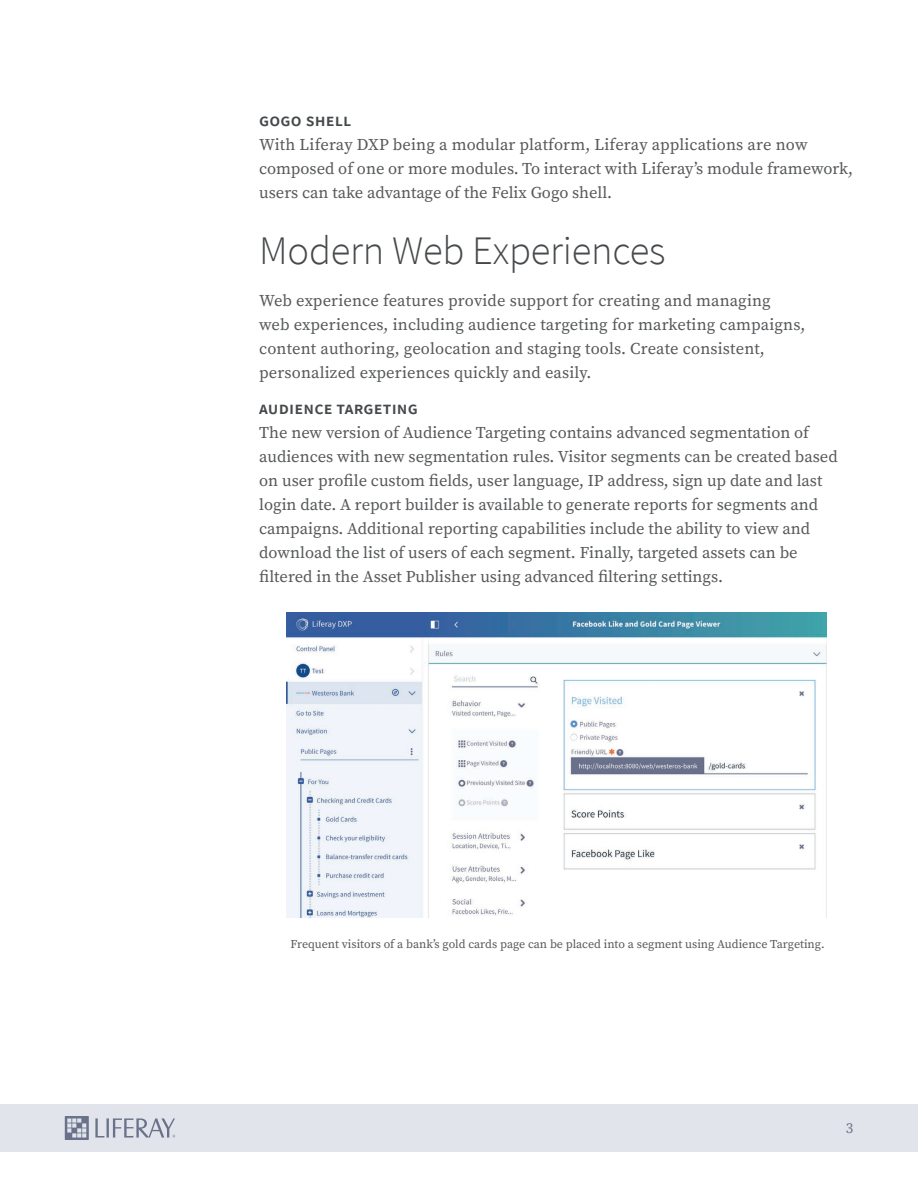
<style>
.page{position:relative;width:918px;height:1188px;background:#fff}
.page>*{position:absolute;margin:0;border:0;box-sizing:border-box;transform-origin:0 0}
.t1{font:300 40.5px "Source Sans Pro";letter-spacing:-.005em;color:#46494b}
.t2{font:600 18px "Source Sans Pro";letter-spacing:.01em;color:#46494b}
.t3{font:16.5px/24px "Source Serif Pro";color:#55585a}
.t4{font:15px "Source Serif Pro";color:#6a718b}
.t5{font:12px "Source Serif Pro";color:#55585a}
</style>
<div class="page">
<div style="left:0;top:1104px;width:918px;height:48px;background:#e1e4ea"></div>
<svg style="left:95px;top:1118px;width:80px;height:20px"></svg>
<svg style="left:65px;top:1116px;width:24px;height:24px"></svg>
<img style="left:287px;top:612px;width:539px;height:306px">
<p class="t2" style="left:259px;top:109px;width:94px">Gogo Shell</p>
<p class="t3" style="left:259px;top:133px;width:595px">With Liferay DXP being a modular platform, Liferay applications are now composed of one or more modules. To interact with Liferay’s module framework, users can take advantage of the Felix Gogo shell.</p>
<h1 class="t1" style="left:259px;top:226px;width:408px">Modern Web Experiences</h1>
<p class="t3" style="left:259px;top:289px;width:548px">Web experience features provide support for creating and managing web experiences, including audience targeting for marketing campaigns, content authoring, geolocation and staging tools. Create consistent, personalized experiences quickly and easily.</p>
<p class="t2" style="left:259px;top:397px;width:160px">Audience Targeting</p>
<p class="t3" style="left:259px;top:421px;width:580px">The new version of Audience Targeting contains advanced segmentation of audiences with new segmentation rules. Visitor segments can be created based on user profile custom fields, user language, IP address, sign up date and last login date. A report builder is available to generate reports for segments and campaigns. Additional reporting capabilities include the ability to view and download the list of users of each segment. Finally, targeted assets can be filtered in the Asset Publisher using advanced filtering settings.</p>
<p class="t5" style="left:290px;top:937px;width:536px">Frequent visitors of a bank’s gold cards page can be placed into a segment using Audience Targeting.</p>
<p class="t4" style="left:846px;top:1119px;width:9px">3</p>
</div>
